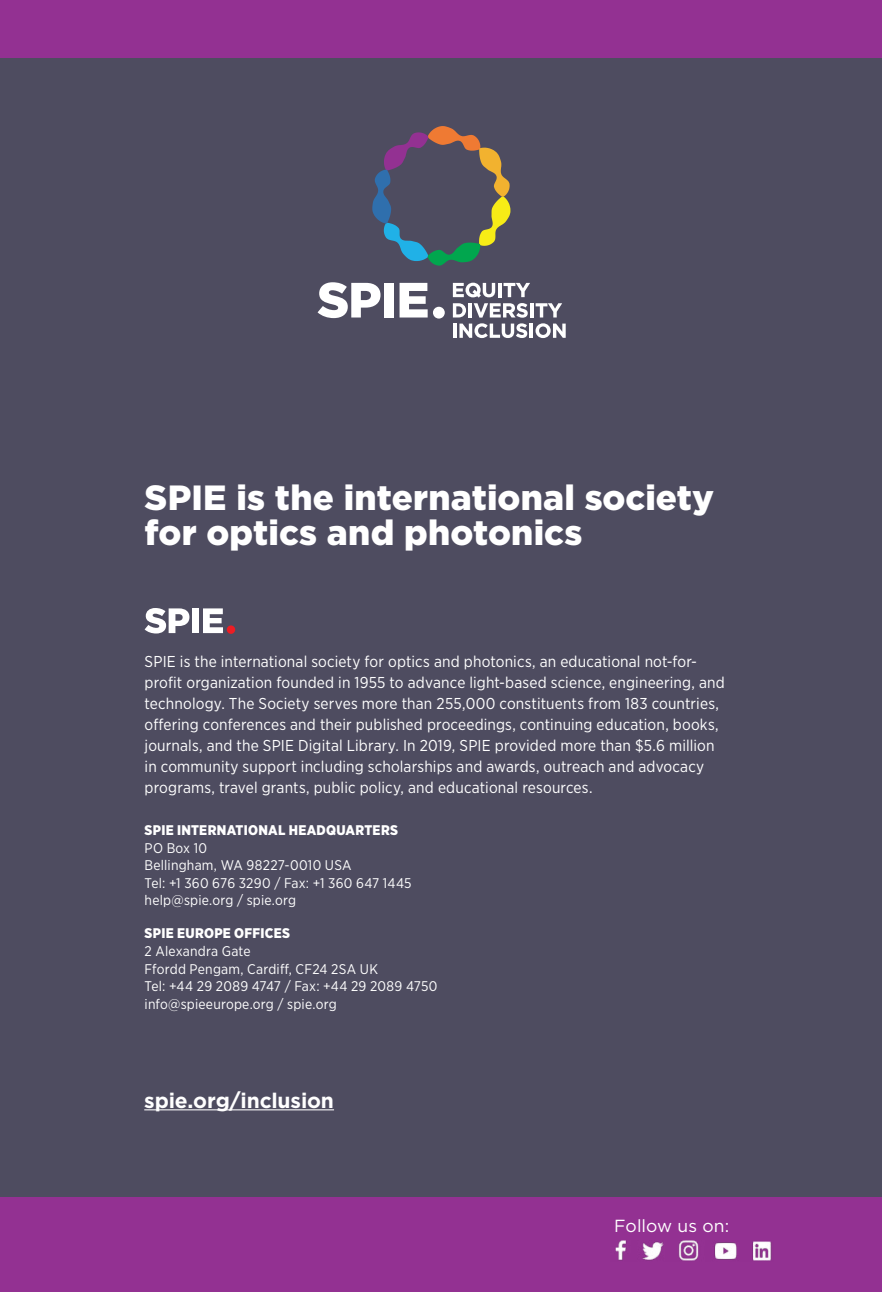
<style>
.page{position:relative;width:882px;height:1292px;background:#fff}
.page>*{position:absolute;margin:0;border:0;box-sizing:border-box;transform-origin:0 0}
.t1{font:900 35px/35px "Gotham";letter-spacing:.005em;color:#fff}
.t2{font:700 21px "Gotham";letter-spacing:-.005em;color:#fff}
.t3{font:17.5px "Gotham";letter-spacing:.005em;color:#fff}
.key_metric_heads{font:15.75px/21px "Gotham Narrow";letter-spacing:.01em;color:#fff}
.main_paragraph{font:14px/17.5px "Gotham Narrow";letter-spacing:.015em;color:#fff}
.s1{font-weight:900}
</style>
<div class="page">
<div style="left:0;top:17px;width:882px;height:1275px;background:#4e4c60"></div>
<div style="left:0;top:1197px;width:882px;height:95px;background:#933192"></div>
<hr style="left:144px;top:1109px;width:190px;height:1px;background:#fff">
<svg style="left:400px;top:283px;width:28px;height:34px"></svg>
<div style="left:433px;top:307px;width:12px;height:11px;background:#fff;border-radius:50%"></div>
<svg style="left:318px;top:282px;width:63px;height:36px"></svg>
<div style="left:384px;top:283px;width:10px;height:34px;background:#fff"></div>
<hr style="left:530px;top:303px;width:4px;height:14px;background:#fff">
<svg style="left:536px;top:303px;width:26px;height:14px"></svg>
<svg style="left:453px;top:283px;width:77px;height:55px"></svg>
<hr style="left:530px;top:323px;width:3px;height:15px;background:#fff">
<svg style="left:536px;top:323px;width:30px;height:15px"></svg>
<svg style="left:372px;top:126px;width:139px;height:140px"></svg>
<img style="left:615px;top:1240px;width:157px;height:21px">
<svg style="left:203px;top:608px;width:20px;height:25px"></svg>
<div style="left:227px;top:625px;width:8px;height:9px;background:#ed1d24;border-radius:50%"></div>
<svg style="left:145px;top:608px;width:44px;height:25px"></svg>
<div style="left:192px;top:608px;width:7px;height:25px;background:#fff"></div>
<div style="left:0;top:0;width:882px;height:57px;background:#933192"></div>
<p class="t1" style="left:145px;top:480px;width:571px">SPIE is the international society for optics and photonics</p>
<p class="key_metric_heads" style="left:145px;top:650px;width:582px">SPIE is the international society for optics and photonics, an educational not-for&shy;profit organization founded in 1955 to advance light-based science, engineering, and technology. The Society serves more than 255,000 constituents from 183 countries, offering conferences and their published proceedings, continuing education, books, journals, and the SPIE Digital Library. In 2019, SPIE provided more than $5.6 million in community support including scholarships and awards, outreach and advocacy programs, travel grants, public policy, and educational resources.</p>
<p class="main_paragraph" style="left:145px;top:821px;width:269px"><span class="s1">SPIE INTERNATIONAL HEADQUARTERS<br></span>PO Box 10<br>Bellingham, WA 98227-0010 USA<br>Tel: +1 360 676 3290 / Fax: +1 360 647 1445 help@spie.org / spie.org</p>
<p class="main_paragraph" style="left:145px;top:924px;width:294px"><span class="s1">SPIE EUROPE OFFICES<br></span>2 Alexandra Gate<br>Ffordd Pengam, Cardiff, CF24 2SA UK<br>Tel: +44 29 2089 4747 / Fax: +44 29 2089 4750 info@spieeurope.org / spie.org</p>
<p class="t2" style="left:144px;top:1086px;width:191px">spie.org/inclusion</p>
<p class="t3" style="left:614px;top:1214px;width:116px">Follow us on:</p>
</div>
